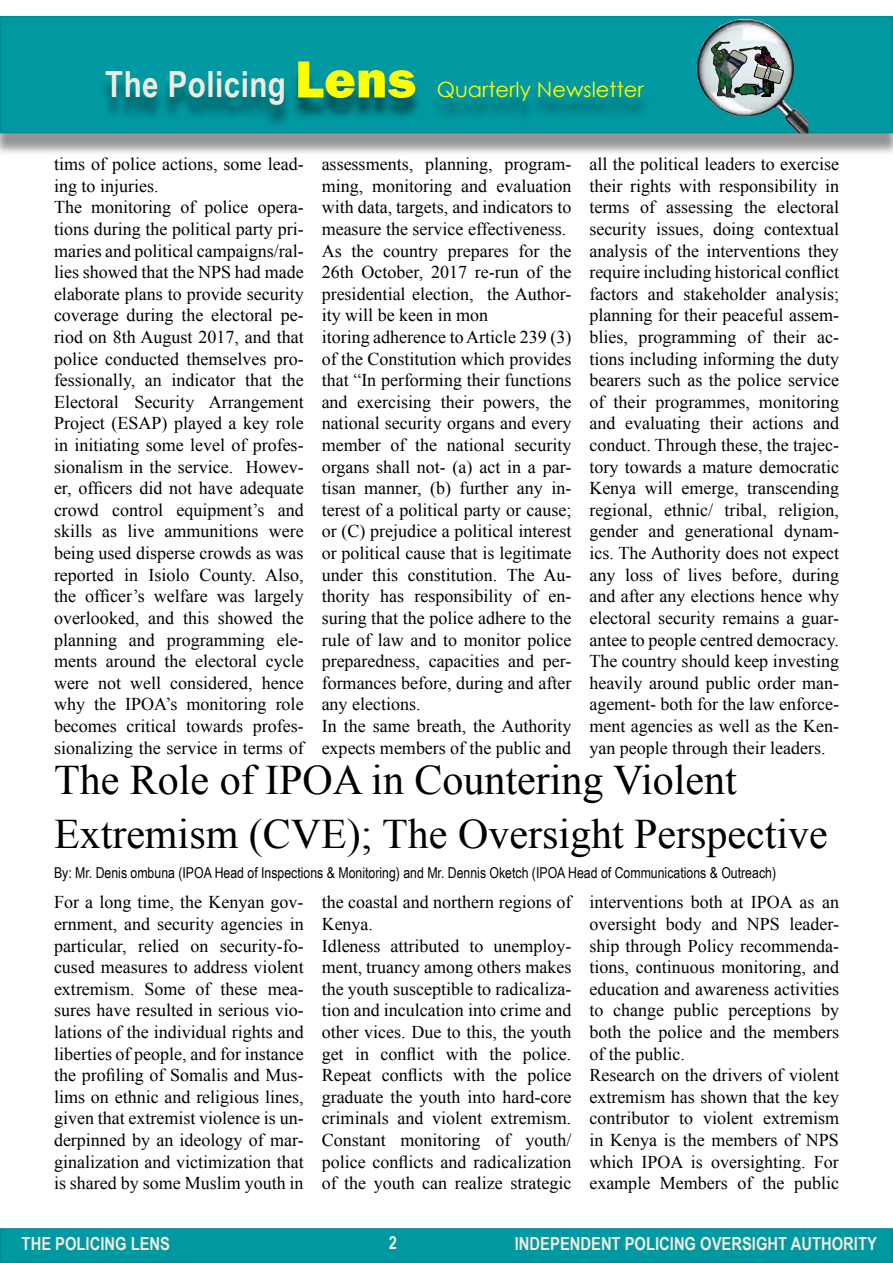
<style>
.page{position:relative;width:893px;height:1263px;background:#fff}
.page>*{position:absolute;margin:0;border:0;box-sizing:border-box;transform-origin:0 0}
.t1{font:42px/54px "Times New Roman";color:#000}
.t2{font:700 36px "Arial Narrow";letter-spacing:.015em;color:#eeece1}
.t3{font:21px "Century Gothic";color:#ff0}
.t4{font:18px/21.6px "Times New Roman";color:#000}
.t5{font:700 18px "Arial Narrow";color:#eeece1}
.t6{font:15px "Arial Narrow";color:#000}
.t7{font:700 4.05px "Arial";color:#11133c;scale:.83 1}
.s1{font-family:"Franklin Gothic";font-weight:800;font-size:54px;color:#ff0}
</style>
<div class="page">
<div style="left:0;top:23px;width:893px;height:133px;background:#000;opacity:.42"></div>
<div style="left:1px;top:17px;width:891px;height:116px;background:#0098a1"></div>
<div style="left:0;top:16px;width:893px;height:117px;border:2px solid #008b98"></div>
<div style="left:98px;top:68px;width:553px;height:60px;background:#000;opacity:.44"></div>
<img style="left:697px;top:19px;width:111px;height:114px">
<div style="left:1px;top:1229px;width:891px;height:33px;background:#0098a1"></div>
<div style="left:0;top:1228px;width:893px;height:35px;border:2px solid #008b98"></div>
<svg style="left:711px;top:42px;width:72px;height:56px;background:#87928e"></svg>
<h2 class="t2" style="left:105px;top:58px;width:312px">The Policing <span class="s1">Lens</span></h2>
<p class="t3" style="left:437px;top:75px;width:208px">Quarterly Newsletter</p>
<p class="t7" style="left:763px;top:79px;width:16px;rotate:-73deg">POLICE</p>
<p class="t4" style="left:54px;top:153px;width:251px">tims of police actions, some lead&shy;ing to injuries.<br>The monitoring of police opera&shy;tions during the political party pri&shy;maries and political campaigns/ral&shy;lies showed that the NPS had made elaborate plans to provide security coverage during the electoral pe&shy;riod on 8th August 2017, and that police conducted themselves pro&shy;fessionally, an indicator that the<br>Electoral Security Arrangement<br>Project (ESAP) played a key role in initiating some level of profes&shy;sionalism in the service. Howev&shy;er, officers did not have adequate crowd control equipment’s and skills as live ammunitions were being used disperse crowds as was reported in Isiolo County. Also, the officer’s welfare was largely overlooked, and this showed the planning and programming ele&shy;ments around the electoral cycle were not well considered, hence why the IPOA’s monitoring role becomes critical towards profes&shy;sionalizing the service in terms of</p>
<p class="t4" style="left:322px;top:153px;width:251px">assessments, planning, program&shy;ming, monitoring and evaluation with data, targets, and indicators to measure the service effectiveness.<br>As the country prepares for the 26th October, 2017 re-run of the presidential election, the Author&shy;ity will be keen in mon<br>itoring adherence to Article 239 (3) of the Constitution which provides that “In performing their functions and exercising their powers, the national security organs and every member of the national security organs shall not- (a) act in a par&shy;tisan manner, (b) further any in&shy;terest of a political party or cause; or (C) prejudice a political interest or political cause that is legitimate under this constitution. The Au&shy;thority has responsibility of en&shy;suring that the police adhere to the rule of law and to monitor police preparedness, capacities and per&shy;formances before, during and after any elections.<br>In the same breath, the Authority expects members of the public and</p>
<p class="t4" style="left:589px;top:153px;width:251px;text-align:justify">all the political leaders to exercise their rights with responsibility in terms of assessing the electoral security issues, doing contextual analysis of the interventions they require including historical conflict factors and stakeholder analysis; planning for their peaceful assem&shy;blies, programming of their ac&shy;tions including informing the duty bearers such as the police service of their programmes, monitoring and evaluating their actions and conduct. Through these, the trajec&shy;tory towards a mature democratic Kenya will emerge, transcending regional, ethnic/ tribal, religion, gender and generational dynam&shy;ics. The Authority does not expect any loss of lives before, during and after any elections hence why electoral security remains a guar&shy;antee to people centred democracy.<br>The country should keep investing heavily around public order man&shy;agement- both for the law enforce&shy;ment agencies as well as the Ken&shy;yan people through their leaders.</p>
<h1 class="t1" style="left:54px;top:752px;width:775px">The Role of IPOA in Countering Violent<br>Extremism (CVE); The Oversight Perspective</h1>
<p class="t6" style="left:54px;top:862px;width:724px">By: Mr. Denis ombuna (IPOA Head of Inspections &amp; Monitoring) and Mr. Dennis Oketch (IPOA Head of Communications &amp; Outreach)</p>
<p class="t4" style="left:54px;top:891px;width:251px;text-align:justify">For a long time, the Kenyan gov&shy;ernment, and security agencies in particular, relied on security-fo&shy;cused measures to address violent extremism. Some of these mea&shy;sures have resulted in serious vio&shy;lations of the individual rights and liberties of people, and for instance the profiling of Somalis and Mus&shy;lims on ethnic and religious lines, given that extremist violence is un&shy;derpinned by an ideology of mar&shy;ginalization and victimization that is shared by some Muslim youth in</p>
<p class="t4" style="left:322px;top:891px;width:251px">the coastal and northern regions of<br>Kenya.<br>Idleness attributed to unemploy&shy;ment, truancy among others makes the youth susceptible to radicaliza&shy;tion and inculcation into crime and other vices. Due to this, the youth get in conflict with the police.<br>Repeat conflicts with the police graduate the youth into hard-core criminals and violent extremism.<br>Constant monitoring of youth/ police conflicts and radicalization of the youth can realize strategic</p>
<p class="t4" style="left:589px;top:891px;width:251px">interventions both at IPOA as an oversight body and NPS leader&shy;ship through Policy recommenda&shy;tions, continuous monitoring, and education and awareness activities to change public perceptions by both the police and the members of the public.<br>Research on the drivers of violent extremism has shown that the key contributor to violent extremism in Kenya is the members of NPS which IPOA is oversighting. For example Members of the public</p>
<p class="t5" style="left:389px;top:1229px;width:10px">2</p>
<p class="t5" style="left:22px;top:1230px;width:150px">THE POLICING LENS</p>
<p class="t5" style="left:515px;top:1230px;width:363px">INDEPENDENT POLICING OVERSIGHT AUTHORITY</p>
</div>
